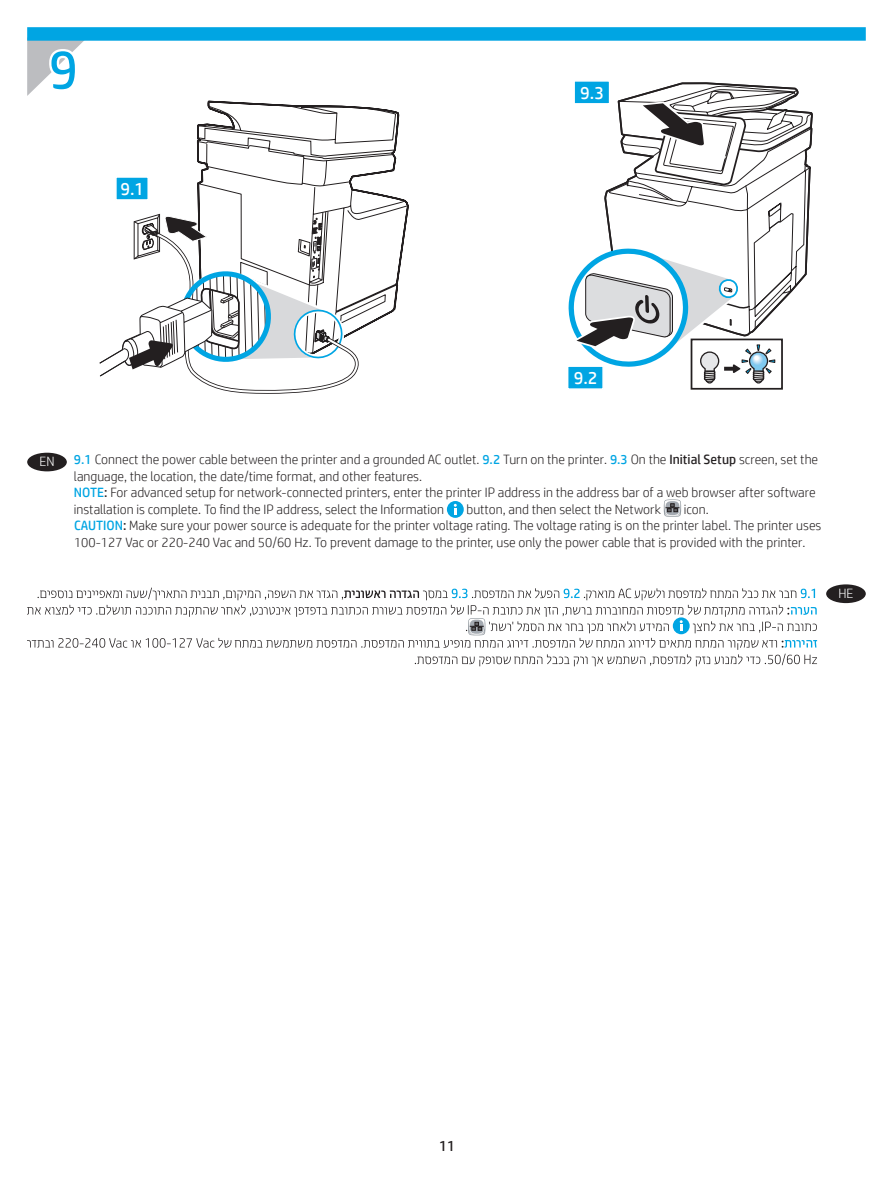
<style>
.page{position:relative;width:893px;height:1189px;background:#fff}
.page>*{position:absolute;margin:0;border:0;box-sizing:border-box;transform-origin:0 0}
.t1{font:54px "HP Simplified";color:#00a5e3}
.t2{font:18px "HP Simplified";color:#fff}
.t3{font:15px "HP Simplified";color:#231f20}
.t4{font:300 13.5px/16.5px "HP Simplified";color:#231f20}
.t5{font:300 13.5px "HP Simplified";color:#fff}
.s1{font-weight:400;color:#00a5e3}
.s2{font-weight:400}
</style>
<div class="page">
<div style="left:27px;top:27px;width:838px;height:14px;background:#00a5e3"></div>
<svg style="left:27px;top:37px;width:60px;height:59px"></svg>
<div style="left:690px;top:338px;width:92px;height:51px;border:2px solid #231f20"></div>
<svg style="left:568px;top:86px;width:244px;height:298px"></svg>
<div style="left:573px;top:80px;width:37px;height:25px;background:#00a5e3;border:2px solid #fff"></div>
<svg style="left:100px;top:100px;width:307px;height:294px"></svg>
<div style="left:115px;top:176px;width:34px;height:25px;background:#00a5e3;border:2px solid #fff"></div>
<div style="left:567px;top:365px;width:36px;height:25px;background:#00a5e3;border:2px solid #fff"></div>
<div style="left:447px;top:501px;width:16px;height:17px;background:#00a5e3;border-radius:50%"></div>
<svg style="left:454px;top:504px;width:2px;height:11px"></svg>
<svg style="left:663px;top:499px;width:18px;height:18px"></svg>
<svg style="left:664px;top:500px;width:16px;height:16px"></svg>
<div style="left:27px;top:452px;width:40px;height:19px;background:#231f20;border-radius:50%"></div>
<div style="left:826px;top:584px;width:39px;height:19px;background:#231f20;border-radius:50%"></div>
<svg style="left:27px;top:587px;width:790px;height:79px"></svg>
<h1 class="t1" style="left:49px;top:35px;width:30px">9</h1>
<h2 class="t2" style="left:120px;top:177px;width:25px">9.1</h2>
<h2 class="t2" style="left:580px;top:81px;width:25px">9.3</h2>
<h2 class="t2" style="left:573px;top:366px;width:25px">9.2</h2>
<p class="t5" style="left:39px;top:453px;width:17px">EN</p>
<p class="t4" style="left:74px;top:450px;width:745px"><span class="s1">9.1</span> Connect the power cable between the printer and a grounded AC outlet. <span class="s1">9.2</span> Turn on the printer. <span class="s1">9.3</span> On the <span class="s2">Initial Setup</span> screen, set the language, the location, the date/time format, and other features.<br><span class="s1">NOTE</span><span class="s2">:</span> For advanced setup for network-connected printers, enter the printer IP address in the address bar of a web browser after software installation is complete. To find the IP address, select the Information</p>
<p class="t4" style="left:466px;top:500px;width:196px">button, and then select the Network</p>
<p class="t4" style="left:74px;top:500px;width:748px;text-indent:610px">icon.<br><span class="s1">CAUTION</span><span class="s2">:</span> Make sure your power source is adequate for the printer voltage rating. The voltage rating is on the printer label. The printer uses<br>100-127 Vac or 220-240 Vac and 50/60 Hz. To prevent damage to the printer, use only the power cable that is provided with the printer.</p>
<p class="t5" style="left:838px;top:584px;width:16px">HE</p>
<p class="t3" style="left:439px;top:1136px;width:18px">11</p>
</div>
